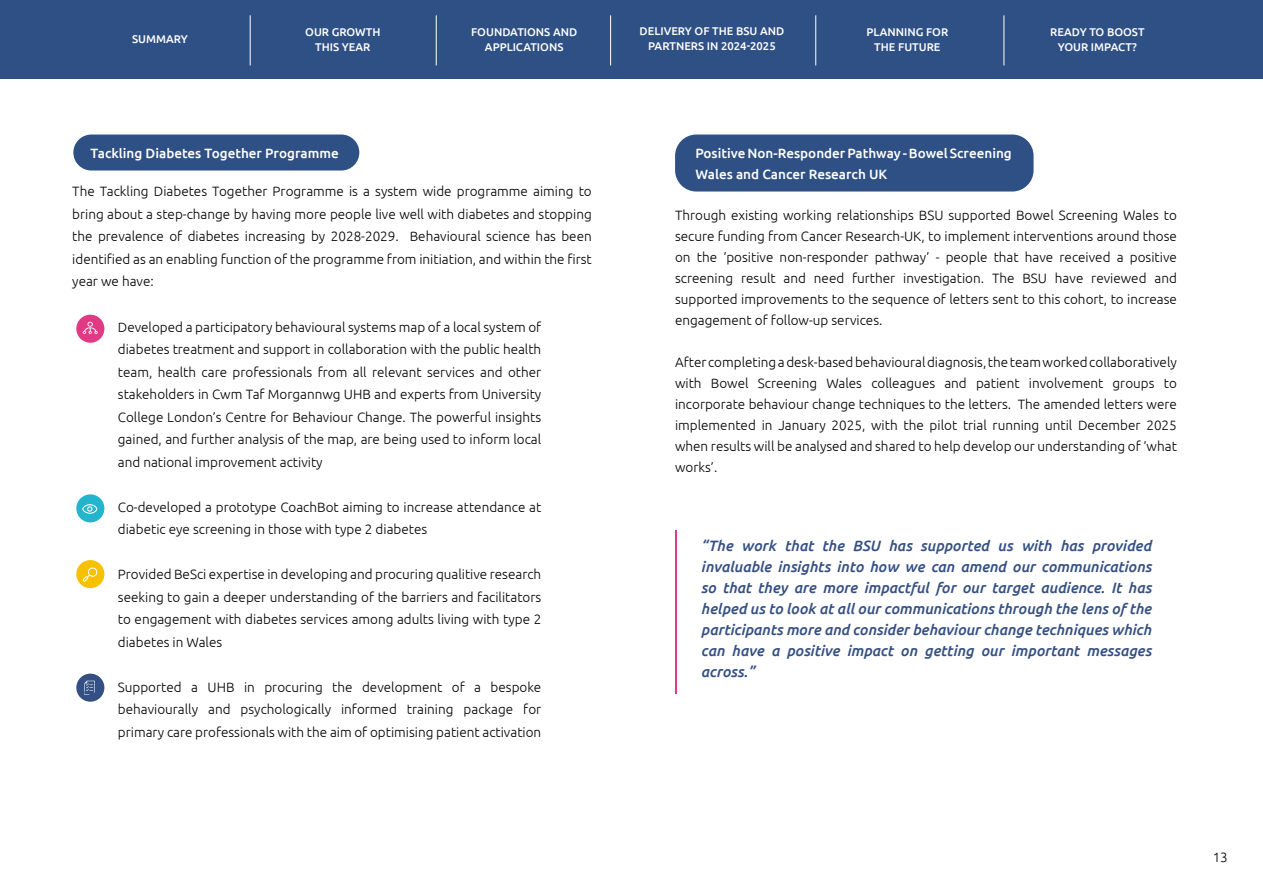
<style>
.page{position:relative;width:1263px;height:893px;background:#fff}
.page>*{position:absolute;margin:0;border:0;box-sizing:border-box;transform-origin:0 0}
.t1{font:italic 500 15px/21px "Ubuntu";color:#344f83;text-align:justify}
.t2{font:300 13.5px/22.5px "Ubuntu";color:#020203;text-align:justify}
.t3{font:500 13.5px/21px "Ubuntu";color:#fff}
.t4{font:300 13.5px "Ubuntu";color:#000}
.t5{font:500 11.25px/15px "Ubuntu";color:#fff;text-align:center}
</style>
<div class="page">
<hr style="left:675px;top:530px;width:2px;height:164px;background:#e03882">
<div style="left:675px;top:135px;width:358px;height:57px;background:#2f5084;border-radius:21px"></div>
<div style="left:73px;top:135px;width:286px;height:36px;background:#2f5084;border-radius:18px"></div>
<div style="left:76px;top:315px;width:28px;height:28px;background:#e13983;border-radius:50%"></div>
<div style="left:76px;top:494px;width:28px;height:28px;background:#23b5cd;border-radius:50%"></div>
<div style="left:76px;top:560px;width:28px;height:28px;background:#f6c100;border-radius:50%"></div>
<div style="left:76px;top:674px;width:28px;height:28px;background:#344f84;border-radius:50%"></div>
<svg style="left:84px;top:681px;width:11px;height:14px"></svg>
<svg style="left:82px;top:504px;width:16px;height:10px"></svg>
<svg style="left:82px;top:322px;width:16px;height:12px"></svg>
<svg style="left:82px;top:567px;width:16px;height:15px"></svg>
<div style="left:0;top:0;width:1263px;height:78px;background:#2f5085"></div>
<hr style="left:250px;top:15px;width:1px;height:50px;background:#fff">
<hr style="left:436px;top:15px;width:1px;height:50px;background:#fff">
<hr style="left:610px;top:15px;width:1px;height:50px;background:#fff">
<hr style="left:815px;top:15px;width:1px;height:50px;background:#fff">
<hr style="left:1004px;top:15px;width:1px;height:50px;background:#fff">
<p class="t5" style="left:640px;top:23px;width:146px">DELIVERY OF THE BSU AND<br>PARTNERS IN 2024-2025</p>
<p class="t5" style="left:132px;top:32px;width:57px">SUMMARY</p>
<p class="t5" style="left:305px;top:24px;width:77px">OUR GROWTH<br>THIS YEAR</p>
<p class="t5" style="left:471px;top:24px;width:107px">FOUNDATIONS AND<br>APPLICATIONS</p>
<p class="t5" style="left:1050px;top:24px;width:96px">READY TO BOOST<br>YOUR IMPACT?</p>
<p class="t5" style="left:866px;top:24px;width:83px">PLANNING FOR<br>THE FUTURE</p>
<p class="t3" style="left:91px;top:142px;width:250px">Tackling Diabetes Together Programme</p>
<p class="t2" style="left:72px;top:180px;width:521px">The Tackling Diabetes Together Programme is a system wide programme aiming to bring about a step-change by having more people live well with diabetes and stopping the prevalence of diabetes increasing by 2028-2029. Behavioural science has been identified as an enabling function of the programme from initiation, and within the first year we have:</p>
<p class="t2" style="left:118px;top:315px;width:425px;text-indent:-27px">• Developed a participatory behavioural systems map of a local system of diabetes treatment and support in collaboration with the public health team, health care professionals from all relevant services and other stakeholders in Cwm Taf Morgannwg UHB and experts from University College London’s Centre for Behaviour Change. The powerful insights gained, and further analysis of the map, are being used to inform local and national improvement activity</p>
<p class="t2" style="left:118px;top:495px;width:425px;text-indent:-27px">• Co-developed a prototype CoachBot aiming to increase attendance at diabetic eye screening in those with type 2 diabetes</p>
<p class="t2" style="left:118px;top:563px;width:425px;text-indent:-27px">• Provided BeSci expertise in developing and procuring qualitive research seeking to gain a deeper understanding of the barriers and facilitators to engagement with diabetes services among adults living with type 2 diabetes in Wales</p>
<p class="t2" style="left:118px;top:675px;width:425px;text-indent:-27px">• Supported a UHB in procuring the development of a bespoke behaviourally and psychologically informed training package for primary care professionals with the aim of optimising patient activation</p>
<p class="t3" style="left:695px;top:142px;width:318px">Positive Non-Responder Pathway - Bowel Screening<br>Wales and Cancer Research UK</p>
<p class="t2" style="left:675px;top:204px;width:503px;line-height:21px">Through existing working relationships BSU supported Bowel Screening Wales to secure funding from Cancer Research-UK, to implement interventions around those on the ‘positive non-responder pathway’ - people that have received a positive screening result and need further investigation. The BSU have reviewed and supported improvements to the sequence of letters sent to this cohort, to increase engagement of follow-up services.</p>
<p class="t2" style="left:675px;top:351px;width:503px;line-height:21px">After completing a desk-based behavioural diagnosis, the team worked collaboratively with Bowel Screening Wales colleagues and patient involvement groups to incorporate behaviour change techniques to the letters. The amended letters were implemented in January 2025, with the pilot trial running until December 2025 when results will be analysed and shared to help develop our understanding of ‘what works’.</p>
<p class="t1" style="left:701px;top:534px;width:452px">“The work that the BSU has supported us with has provided invaluable insights into how we can amend our communications so that they are more impactful for our target audience. It has helped us to look at all our communications through the lens of the participants more and consider behaviour change techniques which can have a positive impact on getting our important messages across.”</p>
<p class="t4" style="left:1213px;top:849px;width:17px">13</p>
</div>
